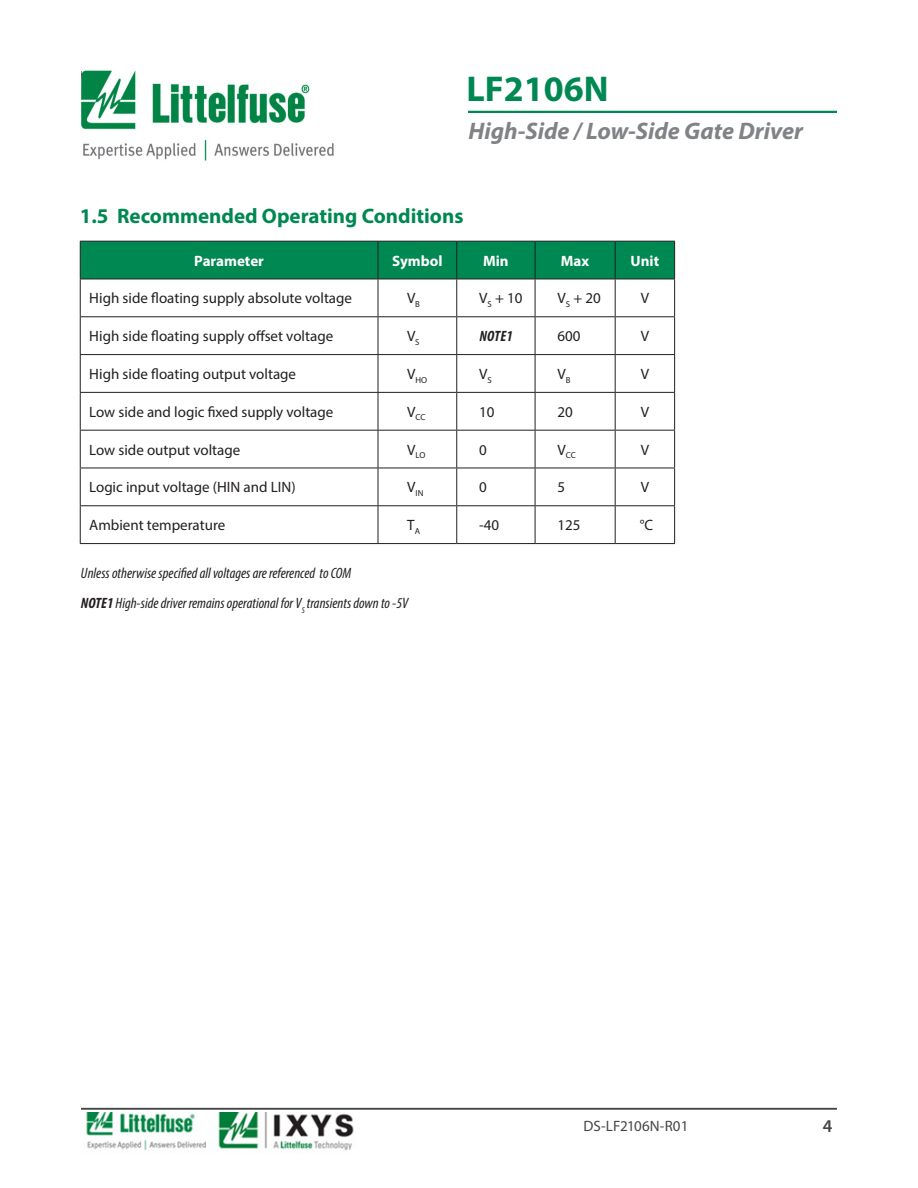
<style>
.page{position:relative;width:918px;height:1188px;background:#fff}
.page>*{position:absolute;margin:0;border:0;box-sizing:border-box;transform-origin:0 0}
.t1{font:700 36px "Myriad Pro";color:#008852}
.t2{font:italic 700 24px "Myriad Pro";color:#808285}
.t3{font:700 21px "Myriad Pro";color:#008852}
.t4{font:600 18px "Myriad Pro";color:#454647}
.t5{font:15px "Myriad Pro";color:#231f20}
.t6{font:italic condensed 15px "Myriad Pro";color:#231f20}
.t7{font:700 15px "Myriad Pro";color:#fff}
.t8{font:15px "Myriad Pro";letter-spacing:-.005em;color:#464547}
.t9{font:italic 700 condensed 15px "Myriad Pro";letter-spacing:.015em;color:#231f20}
.t10{font:8.7px "Myriad Pro";letter-spacing:-.02em;color:#231f20}
.s1{font-weight:700}
</style>
<div class="page">
<img style="left:81px;top:70px;width:253px;height:91px">
<hr style="left:468px;top:111px;width:369px;height:2px;background:#008852">
<hr style="left:81px;top:1108px;width:756px;height:2px;background:#454647">
<img style="left:86px;top:1112px;width:268px;height:39px">
<div style="left:81px;top:242px;width:593px;height:37px;background:#008852"></div>
<hr style="left:80px;top:241px;width:298px;height:1px;background:#231f20">
<hr style="left:80px;top:242px;width:1px;height:37px;background:#231f20">
<hr style="left:378px;top:241px;width:79px;height:1px;background:#231f20">
<hr style="left:378px;top:242px;width:1px;height:37px;background:#231f20">
<hr style="left:457px;top:241px;width:78px;height:1px;background:#231f20">
<hr style="left:456px;top:242px;width:1px;height:37px;background:#231f20">
<hr style="left:535px;top:241px;width:80px;height:1px;background:#231f20">
<hr style="left:535px;top:242px;width:1px;height:37px;background:#231f20">
<hr style="left:615px;top:241px;width:60px;height:1px;background:#231f20">
<hr style="left:615px;top:242px;width:1px;height:37px;background:#231f20">
<hr style="left:674px;top:242px;width:1px;height:37px;background:#231f20">
<hr style="left:80px;top:279px;width:298px;height:1px;background:#231f20">
<hr style="left:80px;top:279px;width:1px;height:37px;background:#231f20">
<hr style="left:378px;top:279px;width:79px;height:1px;background:#231f20">
<hr style="left:378px;top:279px;width:1px;height:37px;background:#231f20">
<hr style="left:457px;top:279px;width:78px;height:1px;background:#231f20">
<hr style="left:456px;top:279px;width:1px;height:37px;background:#231f20">
<hr style="left:535px;top:279px;width:80px;height:1px;background:#231f20">
<hr style="left:535px;top:279px;width:1px;height:37px;background:#231f20">
<hr style="left:615px;top:279px;width:60px;height:1px;background:#231f20">
<hr style="left:615px;top:279px;width:1px;height:37px;background:#231f20">
<hr style="left:674px;top:279px;width:1px;height:37px;background:#231f20">
<hr style="left:80px;top:316px;width:298px;height:1px;background:#231f20">
<hr style="left:80px;top:317px;width:1px;height:37px;background:#231f20">
<hr style="left:378px;top:316px;width:79px;height:1px;background:#231f20">
<hr style="left:378px;top:317px;width:1px;height:37px;background:#231f20">
<hr style="left:457px;top:316px;width:78px;height:1px;background:#231f20">
<hr style="left:456px;top:317px;width:1px;height:37px;background:#231f20">
<hr style="left:535px;top:316px;width:80px;height:1px;background:#231f20">
<hr style="left:535px;top:317px;width:1px;height:37px;background:#231f20">
<hr style="left:615px;top:316px;width:60px;height:1px;background:#231f20">
<hr style="left:615px;top:317px;width:1px;height:37px;background:#231f20">
<hr style="left:674px;top:317px;width:1px;height:37px;background:#231f20">
<hr style="left:80px;top:354px;width:298px;height:1px;background:#231f20">
<hr style="left:80px;top:355px;width:1px;height:37px;background:#231f20">
<hr style="left:378px;top:354px;width:79px;height:1px;background:#231f20">
<hr style="left:378px;top:355px;width:1px;height:37px;background:#231f20">
<hr style="left:457px;top:354px;width:78px;height:1px;background:#231f20">
<hr style="left:456px;top:355px;width:1px;height:37px;background:#231f20">
<hr style="left:535px;top:354px;width:80px;height:1px;background:#231f20">
<hr style="left:535px;top:355px;width:1px;height:37px;background:#231f20">
<hr style="left:615px;top:354px;width:60px;height:1px;background:#231f20">
<hr style="left:615px;top:355px;width:1px;height:37px;background:#231f20">
<hr style="left:674px;top:355px;width:1px;height:37px;background:#231f20">
<hr style="left:80px;top:392px;width:298px;height:1px;background:#231f20">
<hr style="left:80px;top:393px;width:1px;height:37px;background:#231f20">
<hr style="left:378px;top:392px;width:79px;height:1px;background:#231f20">
<hr style="left:378px;top:393px;width:1px;height:37px;background:#231f20">
<hr style="left:457px;top:392px;width:78px;height:1px;background:#231f20">
<hr style="left:456px;top:393px;width:1px;height:37px;background:#231f20">
<hr style="left:535px;top:392px;width:80px;height:1px;background:#231f20">
<hr style="left:535px;top:393px;width:1px;height:37px;background:#231f20">
<hr style="left:615px;top:392px;width:60px;height:1px;background:#231f20">
<hr style="left:615px;top:393px;width:1px;height:37px;background:#231f20">
<hr style="left:674px;top:393px;width:1px;height:37px;background:#231f20">
<hr style="left:80px;top:430px;width:298px;height:1px;background:#231f20">
<hr style="left:80px;top:431px;width:1px;height:37px;background:#231f20">
<hr style="left:378px;top:430px;width:79px;height:1px;background:#231f20">
<hr style="left:378px;top:431px;width:1px;height:37px;background:#231f20">
<hr style="left:457px;top:430px;width:78px;height:1px;background:#231f20">
<hr style="left:456px;top:431px;width:1px;height:37px;background:#231f20">
<hr style="left:535px;top:430px;width:80px;height:1px;background:#231f20">
<hr style="left:535px;top:431px;width:1px;height:37px;background:#231f20">
<hr style="left:615px;top:430px;width:60px;height:1px;background:#231f20">
<hr style="left:615px;top:431px;width:1px;height:37px;background:#231f20">
<hr style="left:674px;top:431px;width:1px;height:37px;background:#231f20">
<hr style="left:80px;top:468px;width:298px;height:1px;background:#231f20">
<hr style="left:80px;top:468px;width:1px;height:37px;background:#231f20">
<hr style="left:378px;top:468px;width:79px;height:1px;background:#231f20">
<hr style="left:378px;top:468px;width:1px;height:37px;background:#231f20">
<hr style="left:457px;top:468px;width:78px;height:1px;background:#231f20">
<hr style="left:456px;top:468px;width:1px;height:37px;background:#231f20">
<hr style="left:535px;top:468px;width:80px;height:1px;background:#231f20">
<hr style="left:535px;top:468px;width:1px;height:37px;background:#231f20">
<hr style="left:615px;top:468px;width:60px;height:1px;background:#231f20">
<hr style="left:615px;top:468px;width:1px;height:37px;background:#231f20">
<hr style="left:674px;top:468px;width:1px;height:37px;background:#231f20">
<hr style="left:80px;top:505px;width:298px;height:1px;background:#231f20">
<hr style="left:80px;top:506px;width:1px;height:37px;background:#231f20">
<hr style="left:378px;top:505px;width:79px;height:1px;background:#231f20">
<hr style="left:378px;top:506px;width:1px;height:37px;background:#231f20">
<hr style="left:457px;top:505px;width:78px;height:1px;background:#231f20">
<hr style="left:456px;top:506px;width:1px;height:37px;background:#231f20">
<hr style="left:535px;top:505px;width:80px;height:1px;background:#231f20">
<hr style="left:535px;top:506px;width:1px;height:37px;background:#231f20">
<hr style="left:615px;top:505px;width:60px;height:1px;background:#231f20">
<hr style="left:615px;top:506px;width:1px;height:37px;background:#231f20">
<hr style="left:674px;top:506px;width:1px;height:37px;background:#231f20">
<hr style="left:80px;top:543px;width:298px;height:1px;background:#231f20">
<hr style="left:378px;top:543px;width:79px;height:1px;background:#231f20">
<hr style="left:457px;top:543px;width:78px;height:1px;background:#231f20">
<hr style="left:535px;top:543px;width:80px;height:1px;background:#231f20">
<hr style="left:615px;top:543px;width:60px;height:1px;background:#231f20">
<h1 class="t1" style="left:466px;top:65px;width:144px">LF2106N</h1>
<h2 class="t2" style="left:468px;top:115px;width:336px">High-Side / Low-Side Gate Driver</h2>
<p class="t3" style="left:80px;top:202px;width:385px">1.5 Recommended Operating Conditions</p>
<p class="t7" style="left:194px;top:251px;width:71px">Parameter</p>
<p class="t7" style="left:392px;top:251px;width:52px">Symbol</p>
<p class="t7" style="left:483px;top:251px;width:27px">Min</p>
<p class="t7" style="left:561px;top:251px;width:30px">Max</p>
<p class="t7" style="left:631px;top:251px;width:30px">Unit</p>
<p class="t5" style="left:89px;top:289px;width:264px">High side floating supply absolute voltage</p>
<p class="t5" style="left:407px;top:289px;width:14px">V<sub>B</sub></p>
<p class="t5" style="left:479px;top:289px;width:45px">V<sub>S</sub> + 10</p>
<p class="t5" style="left:558px;top:289px;width:45px">V<sub>S</sub> + 20</p>
<p class="t5" style="left:641px;top:289px;width:10px">V</p>
<p class="t5" style="left:89px;top:327px;width:245px">High side floating supply offset voltage</p>
<p class="t5" style="left:407px;top:327px;width:14px">V<sub>S</sub></p>
<p class="t9" style="left:479px;top:327px;width:35px">NOTE1</p>
<p class="t5" style="left:558px;top:327px;width:25px">600</p>
<p class="t5" style="left:641px;top:327px;width:10px">V</p>
<p class="t5" style="left:89px;top:365px;width:208px">High side floating output voltage</p>
<p class="t10" style="left:407px;top:374px;width:22px"><sup>V</sup>HO</p>
<p class="t5" style="left:479px;top:365px;width:14px">V<sub>S</sub></p>
<p class="t5" style="left:558px;top:365px;width:15px">V<sub>B</sub></p>
<p class="t5" style="left:641px;top:365px;width:10px">V</p>
<p class="t5" style="left:89px;top:403px;width:246px">Low side and logic fixed supply voltage</p>
<p class="t10" style="left:407px;top:412px;width:20px"><sup>V</sup>CC</p>
<p class="t5" style="left:479px;top:403px;width:17px">10</p>
<p class="t5" style="left:558px;top:403px;width:17px">20</p>
<p class="t5" style="left:641px;top:403px;width:10px">V</p>
<p class="t5" style="left:89px;top:440px;width:153px">Low side output voltage</p>
<p class="t10" style="left:407px;top:450px;width:20px"><sup>V</sup>LO</p>
<p class="t5" style="left:479px;top:440px;width:9px">0</p>
<p class="t10" style="left:558px;top:450px;width:20px"><sup>V</sup>CC</p>
<p class="t5" style="left:641px;top:440px;width:10px">V</p>
<p class="t5" style="left:89px;top:478px;width:208px">Logic input voltage (HIN and LIN)</p>
<p class="t10" style="left:407px;top:488px;width:18px"><sup>V</sup>IN</p>
<p class="t5" style="left:479px;top:478px;width:9px">0</p>
<p class="t5" style="left:558px;top:478px;width:9px">5</p>
<p class="t5" style="left:641px;top:478px;width:10px">V</p>
<p class="t5" style="left:89px;top:516px;width:138px">Ambient temperature</p>
<p class="t5" style="left:407px;top:516px;width:14px">T<sub>A</sub></p>
<p class="t5" style="left:479px;top:516px;width:21px">-40</p>
<p class="t5" style="left:558px;top:516px;width:25px">125</p>
<p class="t5" style="left:640px;top:516px;width:15px">°C</p>
<p class="t6" style="left:81px;top:564px;width:272px">Unless otherwise specified all voltages are referenced to COM</p>
<p class="t6" style="left:81px;top:594px;width:329px"><span class="s1">NOTE1</span> High-side driver remains operational for V<sub>S</sub> transients down to -5V</p>
<p class="t8" style="left:584px;top:1117px;width:107px">DS-LF2106N-R01</p>
<p class="t4" style="left:823px;top:1114px;width:11px">4</p>
</div>
